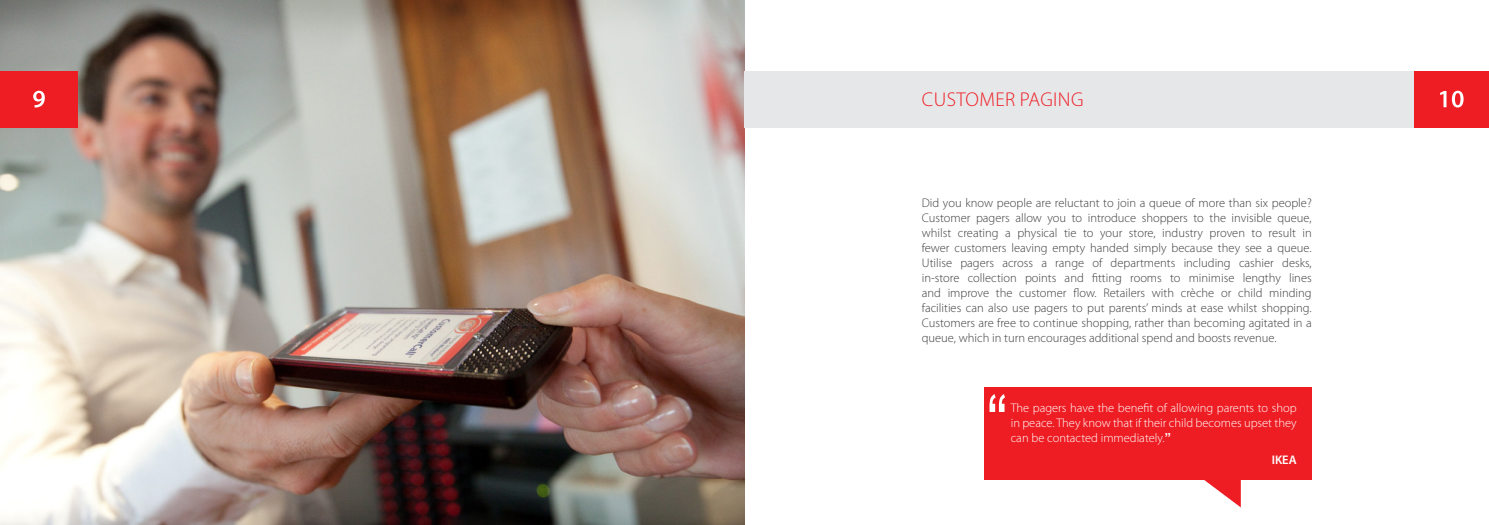
<style>
.page{position:relative;width:1489px;height:525px;background:#fff}
.page>*{position:absolute;margin:0;border:0;box-sizing:border-box;transform-origin:0 0}
.t1{font:700 60px "Arial Narrow";color:#fff;scale:.83 1}
.t2{font:300 20px "Myriad Pro";letter-spacing:.02em;color:#ee1d23}
.Introduction{font:300 12.5px/15px "Myriad Pro";color:#3e3e3f;text-align:justify}
.t3{font:300 12.5px/15px "Myriad Pro";color:#fff;text-align:justify}
.t4{font:600 12.5px "Myriad Pro";color:#fff}
.s1{font-family:"Arial";font-weight:700}
</style>
<div class="page">
<img style="left:0;top:0;width:744px;height:524px">
<div style="left:744px;top:71px;width:744px;height:56px;background:#e6e7e9"></div>
<div style="left:0;top:71px;width:78px;height:56px;background:#ee1d23"></div>
<div style="left:1414px;top:71px;width:74px;height:56px;background:#ee1d23"></div>
<div style="left:984px;top:387px;width:327px;height:92px;background:#ee1d23"></div>
<svg style="left:1202px;top:479px;width:38px;height:28px"></svg>
<svg style="left:33px;top:91px;width:12px;height:16px"></svg>
<svg style="left:1440px;top:91px;width:23px;height:16px"></svg>
<p class="t2" style="left:921px;top:88px;width:163px">CUSTOMER PAGING</p>
<p class="Introduction" style="left:921px;top:196px;width:391px">Did you know people are reluctant to join a queue of more than six people?<br>Customer pagers allow you to introduce shoppers to the invisible queue, whilst creating a physical tie to your store, industry proven to result in fewer customers leaving empty handed simply because they see a queue.<br>Utilise pagers across a range of departments including cashier desks, in-store collection points and fitting rooms to minimise lengthy lines and improve the customer flow. Retailers with crèche or child minding facilities can also use pagers to put parents’ minds at ease whilst shopping.<br>Customers are free to continue shopping, rather than becoming agitated in a queue, which in turn encourages additional spend and boosts revenue.</p>
<p class="t1" style="left:986px;top:370px;width:26px">“</p>
<p class="t3" style="left:1010px;top:400px;width:287px">The pagers have the benefit of allowing parents to shop in peace. They know that if their child becomes upset they can be contacted immediately.<span class="s1">”</span></p>
<p class="t4" style="left:1271px;top:451px;width:26px">IKEA</p>
</div>
